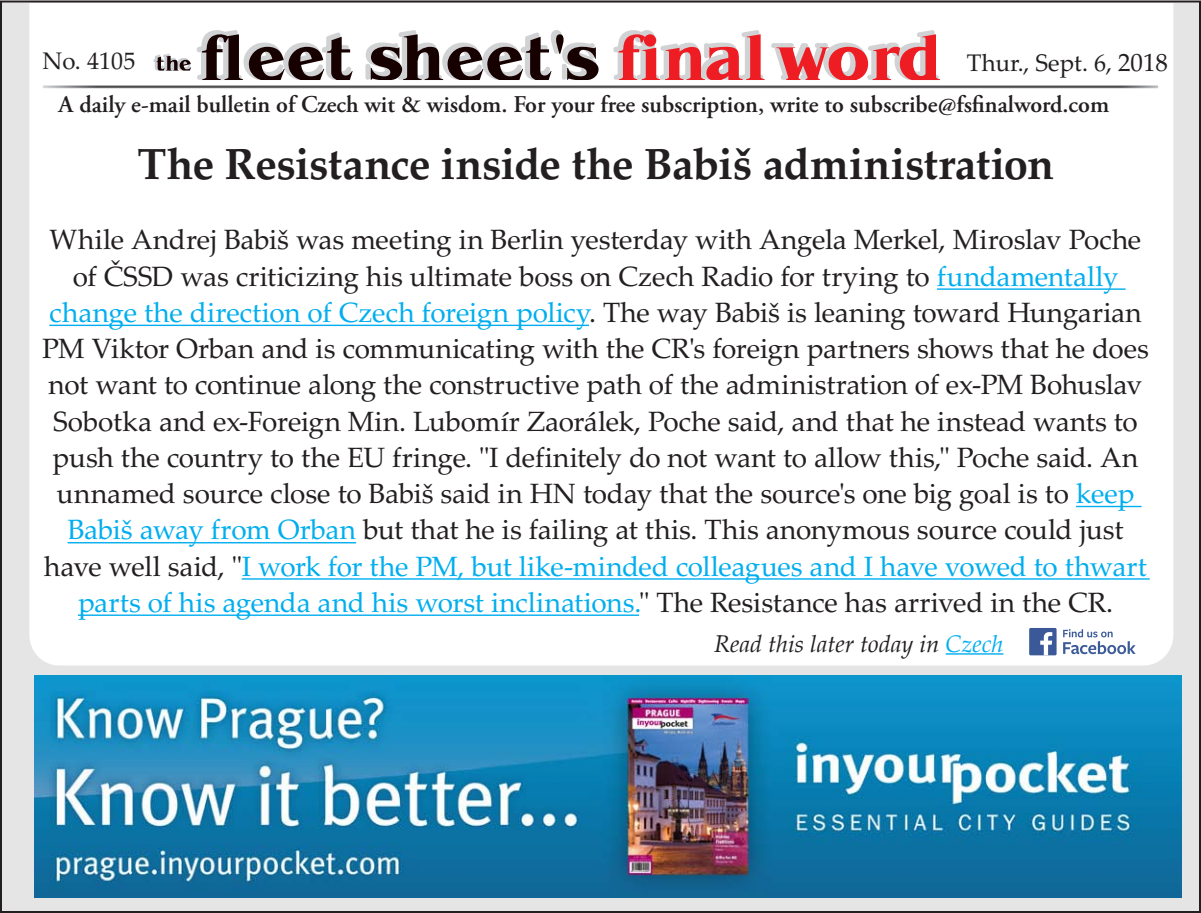
<style>
.page{position:relative;width:1201px;height:913px;background:#fff}
.page>*{position:absolute;margin:0;border:0;box-sizing:border-box;transform-origin:0 0}
.t1{font:700 43.6px "Palatino LTCE";letter-spacing:-.015em;color:#231f20}
.t2{font:28px/36.2px "Palatino LTCE";letter-spacing:-.01em;color:#231f20;text-align:center}
.t3{font:600 24px "Adobe Garamond Pro";color:#231f20}
.t4{font:italic 24px "Palatino";color:#231f20}
.t5{font:24px "Palatino LTCE";letter-spacing:.005em;color:#231f20}
.s1{font-size:25px}
.s2{color:#00aeef}
</style>
<div class="page">
<div style="left:1px;top:1px;width:1198px;height:910px;background:#e5e5e5"></div>
<div style="left:28px;top:1px;width:1146px;height:665px;background:#fff"></div>
<img style="left:40px;top:83px;width:1120px;height:7px">
<svg style="left:153px;top:30px;width:446px;height:50px;background:#aaa3a4"></svg>
<svg style="left:611px;top:30px;width:328px;height:50px;background:#eda0a3"></svg>
<hr style="left:945px;top:653px;width:58px;height:1px;background:#00aeef">
<svg style="left:1062px;top:629px;width:73px;height:25px;background:#c8d1e2"></svg>
<div style="left:1028px;top:627px;width:28px;height:28px;background:#3b5998;border-radius:2px"></div>
<svg style="left:1040px;top:632px;width:12px;height:23px"></svg>
<img style="left:34px;top:675px;width:1146px;height:222px">
<hr style="left:936px;top:288px;width:189px;height:2px;background:#00aeef">
<hr style="left:49px;top:324px;width:540px;height:2px;background:#00aeef">
<hr style="left:1075px;top:505px;width:66px;height:2px;background:#00aeef">
<hr style="left:68px;top:542px;width:288px;height:1px;background:#00aeef">
<hr style="left:242px;top:578px;width:907px;height:1px;background:#00aeef">
<hr style="left:78px;top:614px;width:561px;height:1px;background:#00aeef">
<p class="t5" style="left:42px;top:47px;width:94px">No. 4105</p>
<p class="t5" style="left:966px;top:49px;width:203px">Thur., Sept. 6, <span class="s1">2018</span></p>
<p class="t3" style="left:59px;top:90px;width:1051px">A daily e-mail bulletin of Czech wit &amp; wisdom. For your free subscription, write to subscribe@fsfinalword.com</p>
<p class="t1" style="left:137px;top:138px;width:917px">The Resistance inside the Babiš administration</p>
<p class="t2" style="left:42px;top:222px;width:1108px">While Andrej Babiš was meeting in Berlin yesterday with Angela Merkel, Miroslav Poche of ČSSD was criticizing his ultimate boss on Czech Radio for trying to <span class="s2">fundamentally change the direction of Czech foreign policy</span>. The way Babiš is leaning toward Hungarian PM Viktor Orban and is communicating with the CR's foreign partners shows that he does not want to continue along the constructive path of the administration of ex-PM Bohuslav Sobotka and ex-Foreign Min. Lubomír Zaorálek, Poche said, and that he instead wants to push the country to the EU fringe. "I definitely do not want to allow this," Poche said. An unnamed source close to Babiš said in HN today that the source's one big goal is to <span class="s2">keep Babiš away from Orban</span> but that he is failing at this. This anonymous source could just have well said, "<span class="s2">I work for the PM, but like-minded colleagues and I have vowed to thwart parts of his agenda and his worst inclinations.</span>" The Resistance has arrived in the CR.</p>
<p class="t4" style="left:714px;top:623px;width:291px">Read this later today in <span class="s2">Czech</span></p>
</div>
